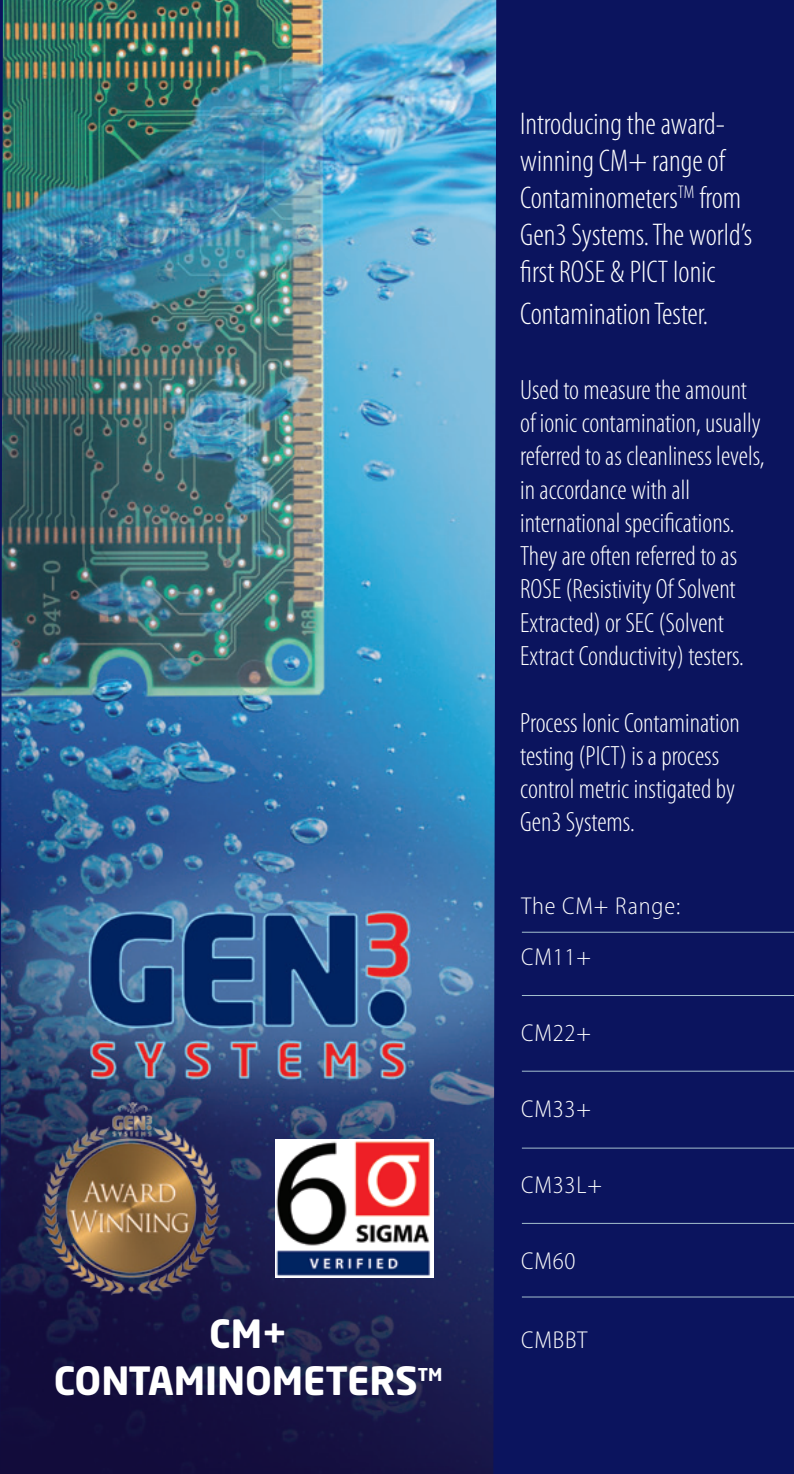
<style>
.page{position:relative;width:794px;height:1474px;background:#fff}
.page>*{position:absolute;margin:0;border:0;box-sizing:border-box;transform-origin:0 0}
.t1{font:700 38.5px/46.2px "Neo Sans Std";color:#fff;text-align:center}
.t2{font:300 condensed 31.5px/36.8px "Myriad Pro";color:#fff}
.t3{font:300 condensed 28px/33.2px "Myriad Pro";color:#fff}
.t4{font:300 semi-condensed 24.5px "Myriad Pro";letter-spacing:.035em;color:#fff}
</style>
<div class="page">
<div style="left:0;top:0;width:794px;height:1473px;background:#0b145e"></div>
<hr style="left:522px;top:931px;width:272px;height:1px;background:#a5c0ce">
<hr style="left:522px;top:995px;width:272px;height:1px;background:#a5c0ce">
<hr style="left:522px;top:1070px;width:272px;height:1px;background:#a5c0ce">
<hr style="left:522px;top:1147px;width:272px;height:1px;background:#a5c0ce">
<hr style="left:522px;top:1222px;width:272px;height:1px;background:#a5c0ce">
<hr style="left:522px;top:1296px;width:272px;height:1px;background:#a5c0ce">
<img style="left:0;top:0;width:496px;height:1473px">
<img style="left:23px;top:1079px;width:219px;height:237px">
<img style="left:275px;top:1138px;width:158px;height:139px">
<p class="t1" style="left:54px;top:1309px;width:390px">CM+<br>CONTAMINOMETERS<sup>TM</sup></p>
<p class="t2" style="left:520px;top:106px;width:234px">Introducing the award&shy;winning CM+ range of<br>Contaminometers<sup>TM</sup> from<br>Gen3 Systems. The world’s first ROSE &amp; PICT Ionic</p>
<p class="t2" style="left:520px;top:295px;width:190px">Contamination Tester.</p>
<p class="t3" style="left:520px;top:373px;width:246px">Used to measure the amount of ionic contamination, usually referred to as cleanliness levels, in accordance with all</p>
<p class="t3" style="left:520px;top:506px;width:216px">international specifications.</p>
<p class="t3" style="left:520px;top:540px;width:218px">They are often referred to as</p>
<p class="t3" style="left:520px;top:573px;width:217px">ROSE (Resistivity Of Solvent</p>
<p class="t3" style="left:520px;top:606px;width:205px">Extracted) or SEC (Solvent</p>
<p class="t3" style="left:520px;top:639px;width:225px">Extract Conductivity) testers.</p>
<p class="t3" style="left:520px;top:706px;width:221px">Process Ionic Contamination testing (PICT) is a process control metric instigated by<br>Gen3 Systems.</p>
<p class="t4" style="left:521px;top:892px;width:161px">The CM+ Range:</p>
<p class="t4" style="left:521px;top:943px;width:72px">CM11+</p>
<p class="t4" style="left:521px;top:1019px;width:72px">CM22+</p>
<p class="t4" style="left:521px;top:1095px;width:72px">CM33+</p>
<p class="t4" style="left:521px;top:1171px;width:82px">CM33L+</p>
<p class="t4" style="left:521px;top:1247px;width:56px">CM60</p>
<p class="t4" style="left:521px;top:1326px;width:68px">CMBBT</p>
</div>
